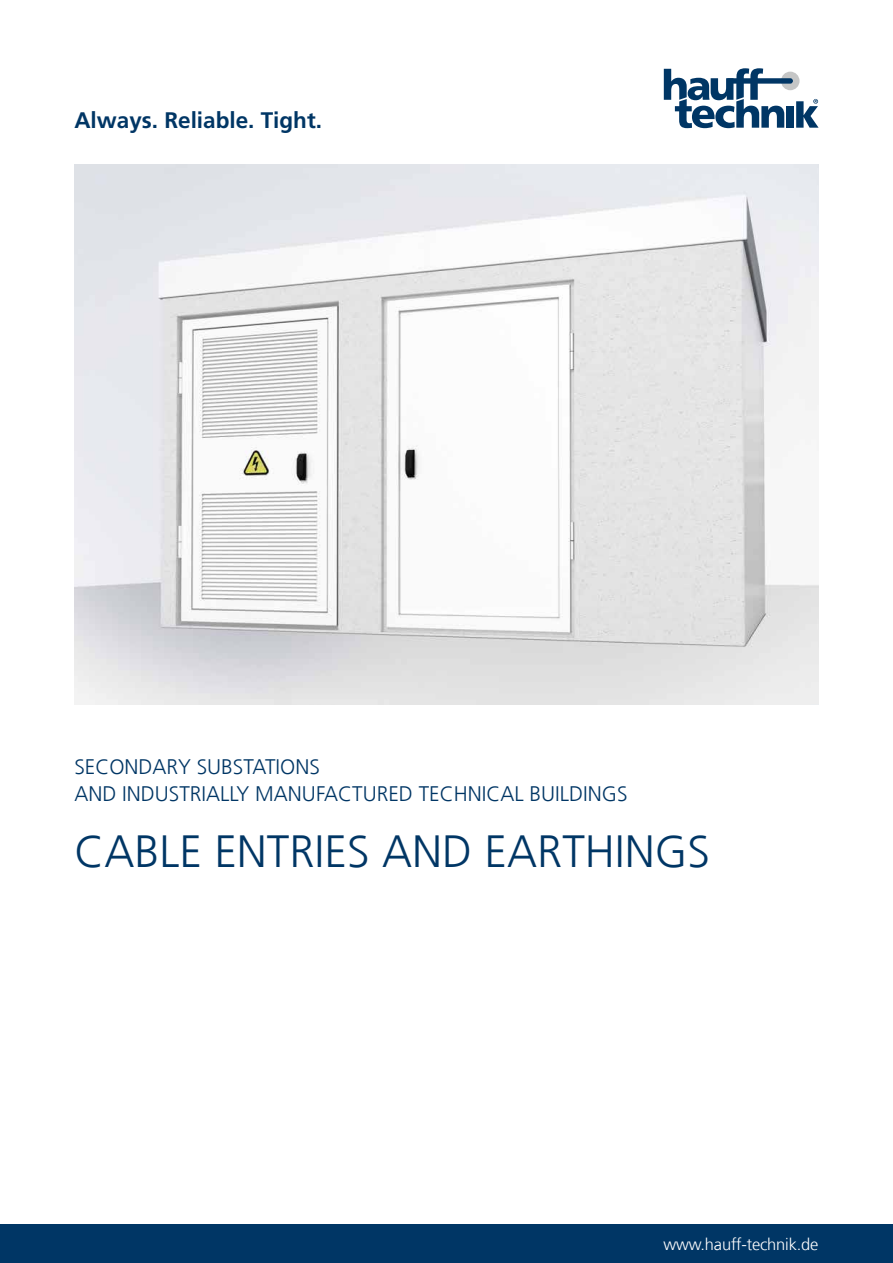
<style>
.page{position:relative;width:893px;height:1263px;background:#fff}
.page>*{position:absolute;margin:0;border:0;box-sizing:border-box;transform-origin:0 0}
.t1{font:300 45px "Frutigerfor Hauff";color:#003665}
.t2{font:700 22.5px "Frutigerfor Hauff";color:#003665}
.t3{font:300 21px/27px "Frutigerfor Hauff";color:#003665}
.t4{font:300 16.5px "Frutigerfor Hauff";letter-spacing:-.01em;color:#fff}
</style>
<div class="page">
<svg style="left:664px;top:68px;width:155px;height:60px"></svg>
<div style="left:0;top:1225px;width:893px;height:38px;background:#003665"></div>
<svg style="left:74px;top:164px;width:745px;height:540px;fill:#e6e7ea"></svg>
<p class="t2" style="left:74px;top:107px;width:249px">Always. Reliable. Tight.</p>
<p class="t3" style="left:74px;top:753px;width:555px">SECONDARY SUBSTATIONS<br>AND INDUSTRIALLY MANUFACTURED TECHNICAL BUILDINGS</p>
<h1 class="t1" style="left:74px;top:823px;width:637px">CABLE ENTRIES AND EARTHINGS</h1>
<p class="t4" style="left:663px;top:1234px;width:157px">www.hauff-technik.de</p>
</div>
